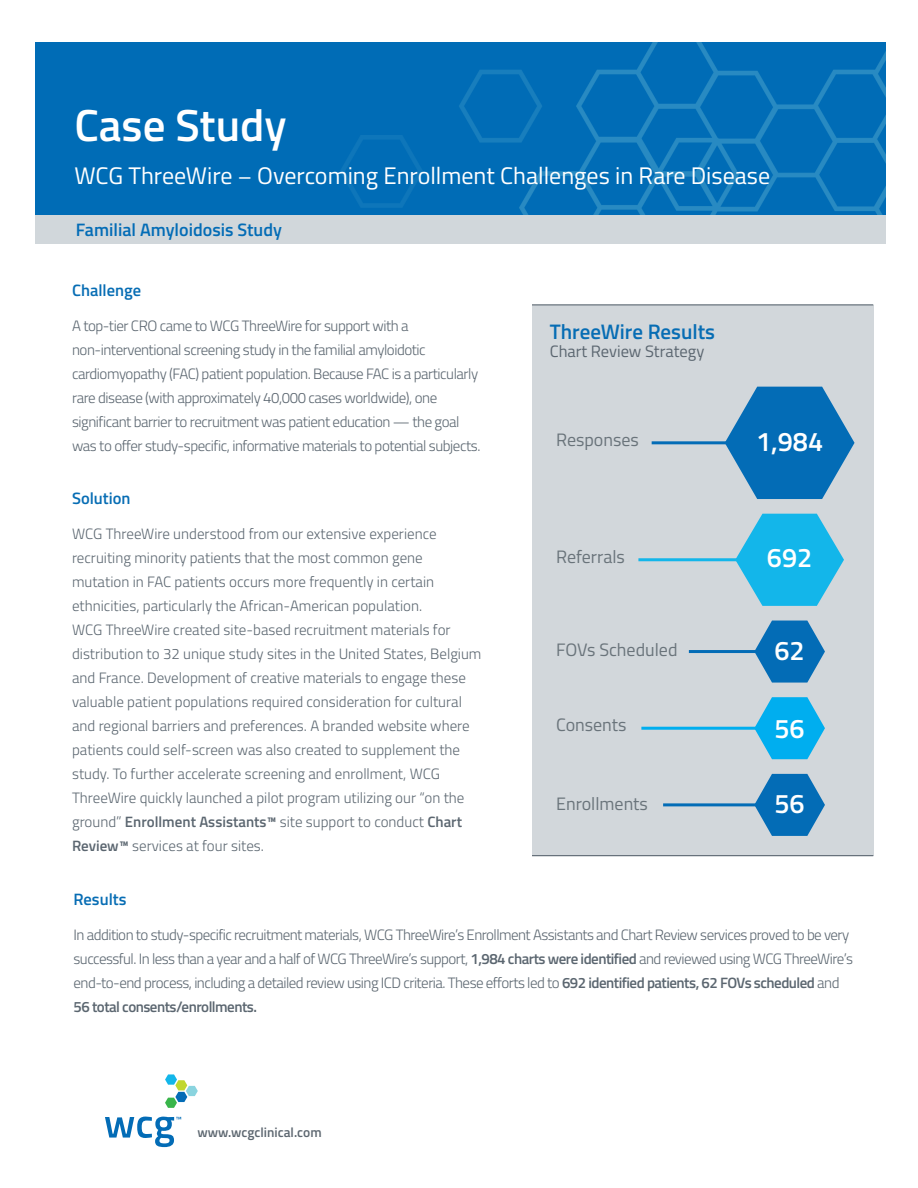
<style>
.page{position:relative;width:918px;height:1188px;background:#fff}
.page>*{position:absolute;margin:0;border:0;box-sizing:border-box;transform-origin:0 0}
.t1{font:600 45px "Titillium";color:#fff}
.t2{font:600 27px "Titillium";color:#fff}
.t3{font:24px "Titillium";color:#fff}
.t4{font:600 21px "Titillium";color:#076db4}
.t5{font:18px "Titillium";color:#6a747b}
.t6{font:600 18px "Titillium";color:#036cb6}
.t7{font:600 16.5px "Titillium";color:#076db4}
.t8{font:16.5px "Titillium";color:#5b6670}
.t9{font:300 15px/24px "Titillium";letter-spacing:-.01em;color:#5b6670}
.t10{font:300 15px/24px "Titillium";letter-spacing:-.035em;color:#5b6670}
.t11{font:300 15px/24px "Titillium";letter-spacing:-.03em;color:#5b6670}
.Body_copy{font:600 13.5px "Titillium";color:#5d6770}
.s1{font-size:22.5px}
.s2{font-weight:600}
</style>
<div class="page">
<div style="left:532px;top:305px;width:341px;height:551px;background:#d2d7db"></div>
<svg style="left:165px;top:1074px;width:33px;height:34px"></svg>
<svg style="left:105px;top:1117px;width:76px;height:30px"></svg>
<img style="left:36px;top:43px;width:850px;height:173px">
<div style="left:36px;top:216px;width:850px;height:28px;background:#d1d7db"></div>
<hr style="left:689px;top:650px;width:76px;height:3px;background:#036cb6">
<hr style="left:663px;top:803px;width:102px;height:3px;background:#036cb6">
<hr style="left:641px;top:727px;width:124px;height:3px;background:#00aeef">
<hr style="left:638px;top:558px;width:127px;height:3px;background:#13b6ea">
<hr style="left:652px;top:441px;width:101px;height:3px;background:#036cb6">
<svg style="left:725px;top:387px;width:130px;height:112px"></svg>
<svg style="left:735px;top:514px;width:109px;height:92px"></svg>
<svg style="left:755px;top:621px;width:70px;height:62px"></svg>
<svg style="left:754px;top:697px;width:71px;height:62px"></svg>
<svg style="left:754px;top:774px;width:71px;height:62px"></svg>
<hr style="left:532px;top:855px;width:341px;height:1px;background:#5b6670">
<hr style="left:532px;top:304px;width:341px;height:1px;background:#5b6670">
<p class="t1" style="left:74px;top:91px;width:214px">Case Study</p>
<p class="t3" style="left:74px;top:158px;width:697px">WCG ThreeWire <span class="s1">–</span> Overcoming Enrollment Challenges in Rare Disease</p>
<p class="t6" style="left:76px;top:216px;width:208px">Familial Amyloidosis Study</p>
<p class="t7" style="left:72px;top:278px;width:71px">Challenge</p>
<p class="t11" style="left:72px;top:313px;width:410px">A top-tier CRO came to WCG ThreeWire for support with a non-interventional screening study in the familial amyloidotic cardiomyopathy (FAC) patient population. Because FAC is a particularly rare disease (with approximately 40,000 cases worldwide), one significant barrier to recruitment was patient education — the goal was to offer study-specific, informative materials to potential subjects.</p>
<p class="t7" style="left:72px;top:486px;width:60px">Solution</p>
<p class="t9" style="left:72px;top:521px;width:411px">WCG ThreeWire understood from our extensive experience recruiting minority patients that the most common gene mutation in FAC patients occurs more frequently in certain ethnicities, particularly the African-American population.<br>WCG ThreeWire created site-based recruitment materials for distribution to 32 unique study sites in the United States, Belgium and France. Development of creative materials to engage these valuable patient populations required consideration for cultural and regional barriers and preferences. A branded website where patients could self-screen was also created to supplement the study. To further accelerate screening and enrollment, WCG ThreeWire quickly launched a pilot program utilizing our “on the ground” <span class="s2">Enrollment Assistants™</span> site support to conduct <span class="s2">Chart Review™</span> services at four sites.</p>
<p class="t4" style="left:550px;top:316px;width:167px">ThreeWire Results</p>
<p class="t8" style="left:550px;top:339px;width:156px">Chart Review Strategy</p>
<p class="t5" style="left:556px;top:427px;width:84px">Responses</p>
<p class="t2" style="left:756px;top:421px;width:69px">1,984</p>
<p class="t5" style="left:556px;top:544px;width:70px">Referrals</p>
<p class="t2" style="left:767px;top:538px;width:47px">692</p>
<p class="t5" style="left:556px;top:637px;width:123px">FOVs Scheduled</p>
<p class="t2" style="left:775px;top:630px;width:32px">62</p>
<p class="t5" style="left:556px;top:712px;width:72px">Consents</p>
<p class="t2" style="left:775px;top:708px;width:32px">56</p>
<p class="t5" style="left:556px;top:790px;width:93px">Enrollments</p>
<p class="t2" style="left:775px;top:784px;width:32px">56</p>
<p class="t7" style="left:74px;top:887px;width:54px">Results</p>
<p class="t10" style="left:74px;top:922px;width:781px">In addition to study-specific recruitment materials, WCG ThreeWire’s Enrollment Assistants and Chart Review services proved to be very successful. In less than a year and a half of WCG ThreeWire’s support, <span class="s2">1,984 charts were identified</span> and reviewed using WCG ThreeWire’s end-to-end process, including a detailed review using ICD criteria. These efforts led to <span class="s2">692 identified patients, 62 FOVs scheduled</span> and <span class="s2">56 total consents/enrollments.</span></p>
<p class="Body_copy" style="left:197px;top:1122px;width:126px">www.wcgclinical.com</p>
</div>
